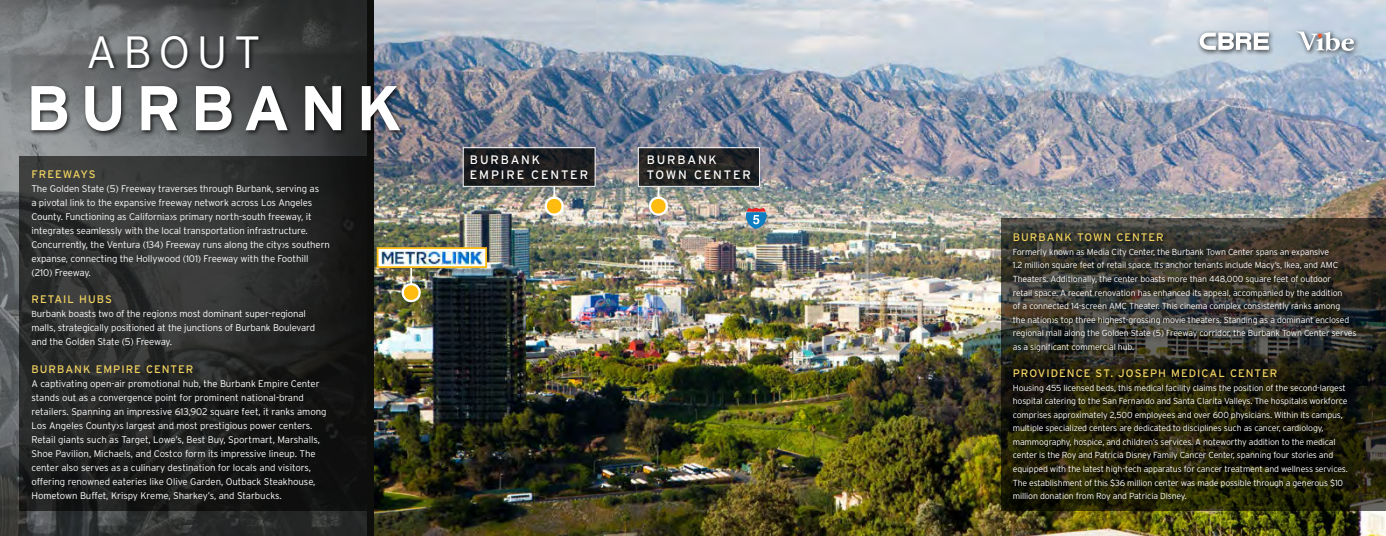
<style>
.page{position:relative;width:1386px;height:536px;background:#fff}
.page>*{position:absolute;margin:0;border:0;box-sizing:border-box;transform-origin:0 0}
.t1{font:700 63px "Interstate";letter-spacing:.15em;color:#fff}
.t2{font:300 45.15px "Interstate";letter-spacing:.15em;color:#fff}
.t3{font:12.25px/14.7px "Interstate";letter-spacing:.15em;color:#fff}
.t4{font:10.94px "Interstate";letter-spacing:.09em;color:#f2d360}
.t5{font:300 9.62px/14px "Interstate";letter-spacing:-.01em;color:#fff}
.t6{font:300 8.75px/13.6px "Interstate";letter-spacing:-.015em;color:#fff}
.s1{font-size:8.75px}
</style>
<div class="page">
<img style="left:373px;top:0;width:1013px;height:536px">
<img style="left:0;top:0;width:367px;height:536px">
<svg style="left:19px;top:156px;width:348px;height:354px;background:#242625"></svg>
<div style="left:367px;top:0;width:6px;height:536px;background:#0e0e0d"></div>
<svg style="left:1002px;top:218px;width:384px;height:292px;background:#333125"></svg>
<div style="left:1010px;top:230px;width:351px;height:276px;background:#000;opacity:.75"></div>
<svg style="left:640px;top:149px;width:118px;height:36px"></svg>
<div style="left:638px;top:147px;width:122px;height:40px;border:1px solid #fff"></div>
<svg style="left:465px;top:149px;width:129px;height:36px"></svg>
<div style="left:463px;top:147px;width:133px;height:40px;border:1px solid #fff"></div>
<svg style="left:648px;top:187px;width:23px;height:32px"></svg>
<svg style="left:544px;top:187px;width:23px;height:32px"></svg>
<svg style="left:401px;top:268px;width:23px;height:37px"></svg>
<div style="left:378px;top:248px;width:108px;height:19px;background:#fff"></div>
<img style="left:381px;top:251px;width:102px;height:14px">
<div style="left:377px;top:247px;width:110px;height:21px;border:2px solid #febc11"></div>
<div style="left:643px;top:152px;width:112px;height:33px;background:#000;opacity:.75"></div>
<div style="left:468px;top:152px;width:125px;height:33px;background:#000;opacity:.75"></div>
<svg style="left:746px;top:207px;width:21px;height:22px"></svg>
<div style="left:29px;top:33px;width:376px;height:103px;background:#000;opacity:.75"></div>
<div style="left:1196px;top:28px;width:164px;height:29px;background:#000;opacity:.75"></div>
<svg style="left:1200px;top:33px;width:69px;height:17px"></svg>
<svg style="left:1295px;top:31px;width:59px;height:20px"></svg>
<h2 class="t2" style="left:86px;top:26px;width:176px">ABOUT</h2>
<h1 class="t1" style="left:26px;top:73px;width:377px">BURBANK</h1>
<p class="t4" style="left:32px;top:168px;width:66px">FREEWAYS</p>
<p class="t5" style="left:32px;top:181px;width:300px">The Golden State (5) Freeway traverses through Burbank, serving as<br>a pivotal link to the expansive freeway network across Los Angeles County. Functioning as California›s primary north-south freeway, it integrates seamlessly with the local transportation infrastructure.<br>Concurrently, the Ventura (134) Freeway runs along the city›s southern expanse, connecting the Hollywood (101) Freeway with the Foothill (210) Freeway.</p>
<p class="t4" style="left:32px;top:293px;width:82px">RETAIL HUBS</p>
<p class="t5" style="left:32px;top:307px;width:285px"><span class="s1">B</span>urbank boasts two of the region›s most dominant super-regional malls, strategically positioned at the junctions of Burbank Boulevard and the Golden State (5) Freeway.</p>
<p class="t4" style="left:32px;top:363px;width:163px">BURBANK EMPIRE CENTER</p>
<p class="t5" style="left:32px;top:376px;width:297px">A captivating open-air promotional hub, the Burbank Empire Center stands out as a convergence point for prominent national-brand retailers. Spanning an impressive 613,902 square feet, it ranks among Los Angeles County›s largest and most prestigious power centers.<br>Retail giants such as Target, Lowe’s, Best Buy, Sportmart, Marshalls, Shoe Pavilion, Michaels, and Costco form its impressive lineup. The center also serves as a culinary destination for locals and visitors, offering renowned eateries like Olive Garden, Outback Steakhouse, Hometown Buffet, Krispy Kreme, Sharkey’s, and Starbucks.</p>
<h3 class="t3" style="left:470px;top:152px;width:120px">BURBANK<br>EMPIRE CENTER</h3>
<h3 class="t3" style="left:647px;top:152px;width:106px">BURBANK<br>TOWN CENTER</h3>
<p class="t4" style="left:1013px;top:231px;width:152px">BURBANK TOWN CENTER</p>
<p class="t6" style="left:1013px;top:245px;width:345px">Formerly known as Media City Center, the Burbank Town Center spans an expansive<br>1.2 million square feet of retail space. Its anchor tenants include Macy’s, Ikea, and AMC Theaters. Additionally, the center boasts more than 448,000 square feet of outdoor<br>retail space. A recent renovation has enhanced its appeal, accompanied by the addition<br>of a connected 14-screen AMC Theater. This cinema complex consistently ranks among<br>the nation›s top three highest-grossing movie theaters. Standing as a dominant enclosed regional mall along the Golden State (5) Freeway corridor, the Burbank Town Center serves as a significant commercial hub.</p>
<p class="t4" style="left:1013px;top:367px;width:266px">PROVIDENCE ST. JOSEPH MEDICAL CENTER</p>
<p class="t6" style="left:1013px;top:380px;width:337px">Housing 455 licensed beds, this medical facility claims the position of the second-largest hospital catering to the San Fernando and Santa Clarita Valleys. The hospital›s workforce comprises approximately 2,500 employees and over 600 physicians. Within its campus, multiple specialized centers are dedicated to disciplines such as cancer, cardiology, mammography, hospice, and children’s services. A noteworthy addition to the medical center is the Roy and Patricia Disney Family Cancer Center, spanning four stories and equipped with the latest high-tech apparatus for cancer treatment and wellness services.<br>The establishment of this $36 million center was made possible through a generous $10 million donation from Roy and Patricia Disney.</p>
</div>
